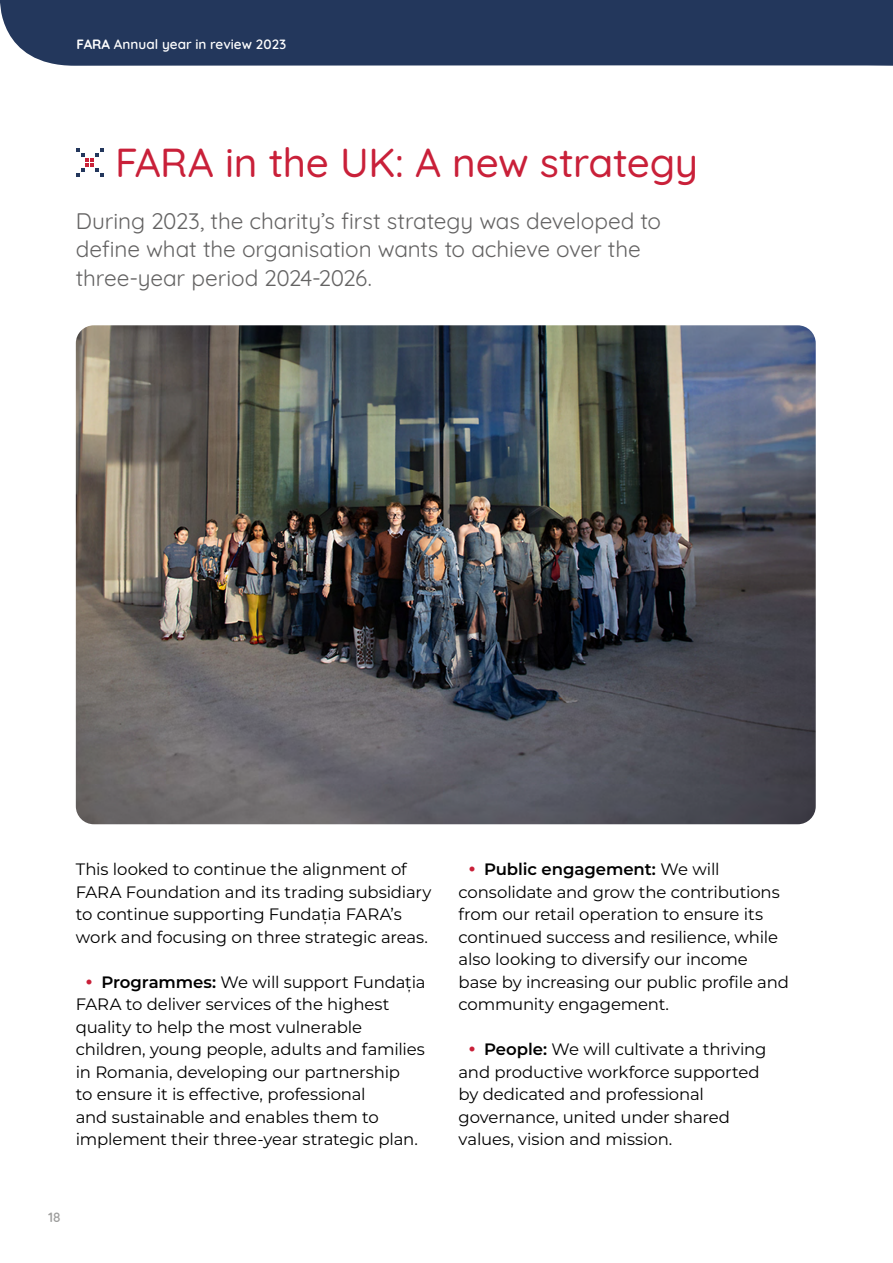
<style>
.page{position:relative;width:893px;height:1263px;background:#fff}
.page>*{position:absolute;margin:0;border:0;box-sizing:border-box;transform-origin:0 0}
.t1{font:500 40.5px "Quicksand";letter-spacing:-.01em;color:#c92039}
.t2{font:22.5px/28.5px "Quicksand";letter-spacing:-.005em;color:#646363}
.t3{font:16.5px/22.5px "Montserrat";letter-spacing:-.01em;color:#000}
.t4{font:600 13.5px "Quicksand";color:#fff}
.t5{font:600 13.5px "Quicksand";color:#9d9d9c}
.s1{font-weight:700}
.s2{font-family:"Century Gothic Pro";color:#c92039}
.s3{font-weight:600}
</style>
<div class="page">
<div style="left:0;top:0;width:893px;height:66px;background:#23375c"></div>
<svg style="left:76px;top:148px;width:28px;height:29px"></svg>
<img style="left:76px;top:325px;width:740px;height:499px">
<p class="t4" style="left:77px;top:33px;width:211px"><span class="s1">FARA</span> Annual year in review 2023</p>
<h1 class="t1" style="left:115px;top:130px;width:585px">FARA in the UK: A new strategy</h1>
<h2 class="t2" style="left:76px;top:204px;width:587px">During 2023, the charity’s first strategy was developed to define what the organisation wants to achieve over the three-year period 2024-2026.</h2>
<p class="t3" style="left:76px;top:857px;width:357px">This looked to continue the alignment of FARA Foundation and its trading subsidiary to continue supporting Fundația FARA’s work and focusing on three strategic areas.</p>
<p class="t3" style="left:76px;top:970px;width:351px;text-indent:8px"><span class="s2">•</span> <span class="s3">Programmes:</span> We will support Fundația FARA to deliver services of the highest quality to help the most vulnerable children, young people, adults and families in Romania, developing our partnership<br>to ensure it is effective, professional<br>and sustainable and enables them to implement their three-year strategic plan.</p>
<p class="t5" style="left:48px;top:1206px;width:14px">18</p>
<p class="t3" style="left:459px;top:857px;width:332px;text-indent:8px"><span class="s2">•</span> <span class="s3">Public engagement:</span> We will consolidate and grow the contributions from our retail operation to ensure its continued success and resilience, while also looking to diversify our income base by increasing our public profile and community engagement.</p>
<p class="t3" style="left:459px;top:1037px;width:309px;text-indent:8px"><span class="s2">•</span> <span class="s3">People:</span> We will cultivate a thriving and productive workforce supported by dedicated and professional governance, united under shared values, vision and mission.</p>
</div>
